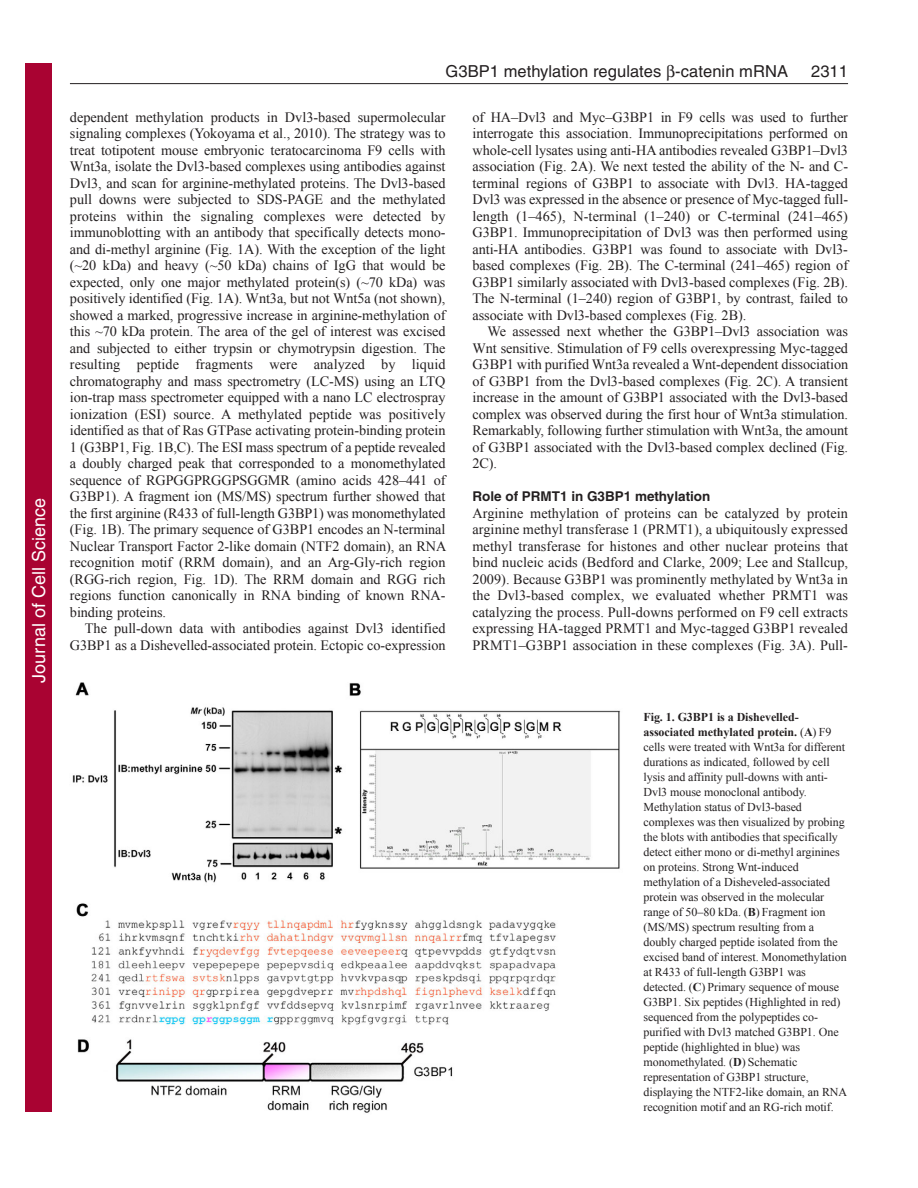
<style>
.page{position:relative;width:918px;height:1188px;background:#fff}
.page>*{position:absolute;margin:0;border:0;box-sizing:border-box;transform-origin:0 0}
.t1{font:18px "Helvetica";color:#fff}
.t2{font:16.5px "Helvetica";letter-spacing:.005em;color:#231f20}
.t3{font:14.25px/16.5px "Times New Roman";letter-spacing:-.005em;color:#231f20;text-align:justify}
.t4{font:700 13.5px "Helvetica";color:#231f20}
.t5{font:12px/15px "Times New Roman";letter-spacing:-.005em;color:#231f20}
.s1{font-weight:700}
</style>
<div class="page">
<hr style="left:70px;top:83px;width:778px;height:1px;background:#231f20">
<img style="left:72px;top:682px;width:549px;height:431px">
<div style="left:26px;top:64px;width:26px;height:1048px;background:#a90332"></div>
<p class="t1" style="left:28px;top:683px;width:186px;rotate:-90deg">Journal of Cell Science</p>
<p class="t2" style="left:446px;top:65px;width:344px">G3BP1 methylation regulates -catenin mRNA</p>
<p class="t2" style="left:811px;top:65px;width:38px">2311</p>
<p class="t3" style="left:472px;top:108px;width:377px">of HA–Dvl3 and Myc–G3BP1 in F9 cells was used to further interrogate this association. Immunoprecipitations performed on whole-cell lysates using anti-HA antibodies revealed G3BP1–Dvl3 association (Fig. 2A). We next tested the ability of the N- and C&shy;terminal regions of G3BP1 to associate with Dvl3. HA-tagged Dvl3 was expressed in the absence or presence of Myc-tagged full&shy;length (1–465), N-terminal (1–240) or C-terminal (241–465)<br>G3BP1. Immunoprecipitation of Dvl3 was then performed using anti-HA antibodies. G3BP1 was found to associate with Dvl3- based complexes (Fig. 2B). The C-terminal (241–465) region of G3BP1 similarly associated with Dvl3-based complexes (Fig. 2B).<br>The N-terminal (1–240) region of G3BP1, by contrast, failed to associate with Dvl3-based complexes (Fig. 2B).</p>
<p class="t3" style="left:472px;top:323px;width:377px;text-indent:15px">We assessed next whether the G3BP1–Dvl3 association was Wnt sensitive. Stimulation of F9 cells overexpressing Myc-tagged G3BP1 with purified Wnt3a revealed a Wnt-dependent dissociation of G3BP1 from the Dvl3-based complexes (Fig. 2C). A transient increase in the amount of G3BP1 associated with the Dvl3-based complex was observed during the first hour of Wnt3a stimulation.<br>Remarkably, following further stimulation with Wnt3a, the amount of G3BP1 associated with the Dvl3-based complex declined (Fig.<br>2C).</p>
<p class="t4" style="left:472px;top:491px;width:239px">Role of PRMT1 in G3BP1 methylation</p>
<p class="t3" style="left:472px;top:504px;width:377px">Arginine methylation of proteins can be catalyzed by protein arginine methyl transferase 1 (PRMT1), a ubiquitously expressed methyl transferase for histones and other nuclear proteins that bind nucleic acids (Bedford and Clarke, 2009; Lee and Stallcup, 2009). Because G3BP1 was prominently methylated by Wnt3a in the Dvl3-based complex, we evaluated whether PRMT1 was catalyzing the process. Pull-downs performed on F9 cell extracts expressing HA-tagged PRMT1 and Myc-tagged G3BP1 revealed PRMT1–G3BP1 association in these complexes (Fig. 3A). Pull-</p>
<p class="t3" style="left:70px;top:108px;width:378px">dependent methylation products in Dvl3-based supermolecular signaling complexes (Yokoyama et al., 2010). The strategy was to treat totipotent mouse embryonic teratocarcinoma F9 cells with Wnt3a, isolate the Dvl3-based complexes using antibodies against Dvl3, and scan for arginine-methylated proteins. The Dvl3-based pull downs were subjected to SDS-PAGE and the methylated proteins within the signaling complexes were detected by immunoblotting with an antibody that specifically detects mono&shy;and di-methyl arginine (Fig. 1A). With the exception of the light (~20 kDa) and heavy (~50 kDa) chains of IgG that would be expected, only one major methylated protein(s) (~70 kDa) was positively identified (Fig. 1A). Wnt3a, but not Wnt5a (not shown), showed a marked, progressive increase in arginine-methylation of this ~70 kDa protein. The area of the gel of interest was excised and subjected to either trypsin or chymotrypsin digestion. The resulting peptide fragments were analyzed by liquid chromatography and mass spectrometry (LC-MS) using an LTQ ion-trap mass spectrometer equipped with a nano LC electrospray ionization (ESI) source. A methylated peptide was positively identified as that of Ras GTPase activating protein-binding protein 1 (G3BP1, Fig. 1B,C). The ESI mass spectrum of a peptide revealed a doubly charged peak that corresponded to a monomethylated sequence of RGPGGPRGGPSGGMR (amino acids 428–441 of G3BP1). A fragment ion (MS/MS) spectrum further showed that the first arginine (R433 of full-length G3BP1) was monomethylated (Fig. 1B). The primary sequence of G3BP1 encodes an N-terminal Nuclear Transport Factor 2-like domain (NTF2 domain), an RNA recognition motif (RRM domain), and an Arg-Gly-rich region (RGG-rich region, Fig. 1D). The RRM domain and RGG rich regions function canonically in RNA binding of known RNA&shy;binding proteins.</p>
<p class="t3" style="left:70px;top:620px;width:377px;text-align:right">The pull-down data with antibodies against Dvl3 identified<br>G3BP1 as a Dishevelled-associated protein. Ectopic co-expression</p>
<p class="t5" style="left:643px;top:709px;width:205px"><span class="s1">Fig. 1. G3BP1 is a Dishevelled&shy;associated methylated protein.</span> (<span class="s1">A</span>) F9 cells were treated with Wnt3a for different durations as indicated, followed by cell lysis and affinity pull-downs with anti-Dvl3 mouse monoclonal antibody.<br>Methylation status of Dvl3-based complexes was then visualized by probing the blots with antibodies that specifically detect either mono or di-methyl arginines on proteins. Strong Wnt-induced methylation of a Disheveled-associated protein was observed in the molecular range of 50–80 kDa. (<span class="s1">B</span>) Fragment ion (MS/MS) spectrum resulting from a doubly charged peptide isolated from the excised band of interest. Monomethylation at R433 of full-length G3BP1 was detected. (<span class="s1">C</span>) Primary sequence of mouse G3BP1. Six peptides (Highlighted in red) sequenced from the polypeptides co&shy;purified with Dvl3 matched G3BP1. One peptide (highlighted in blue) was monomethylated. (<span class="s1">D</span>) Schematic representation of G3BP1 structure, displaying the NTF2-like domain, an RNA recognition motif and an RG-rich motif.</p>
</div>
